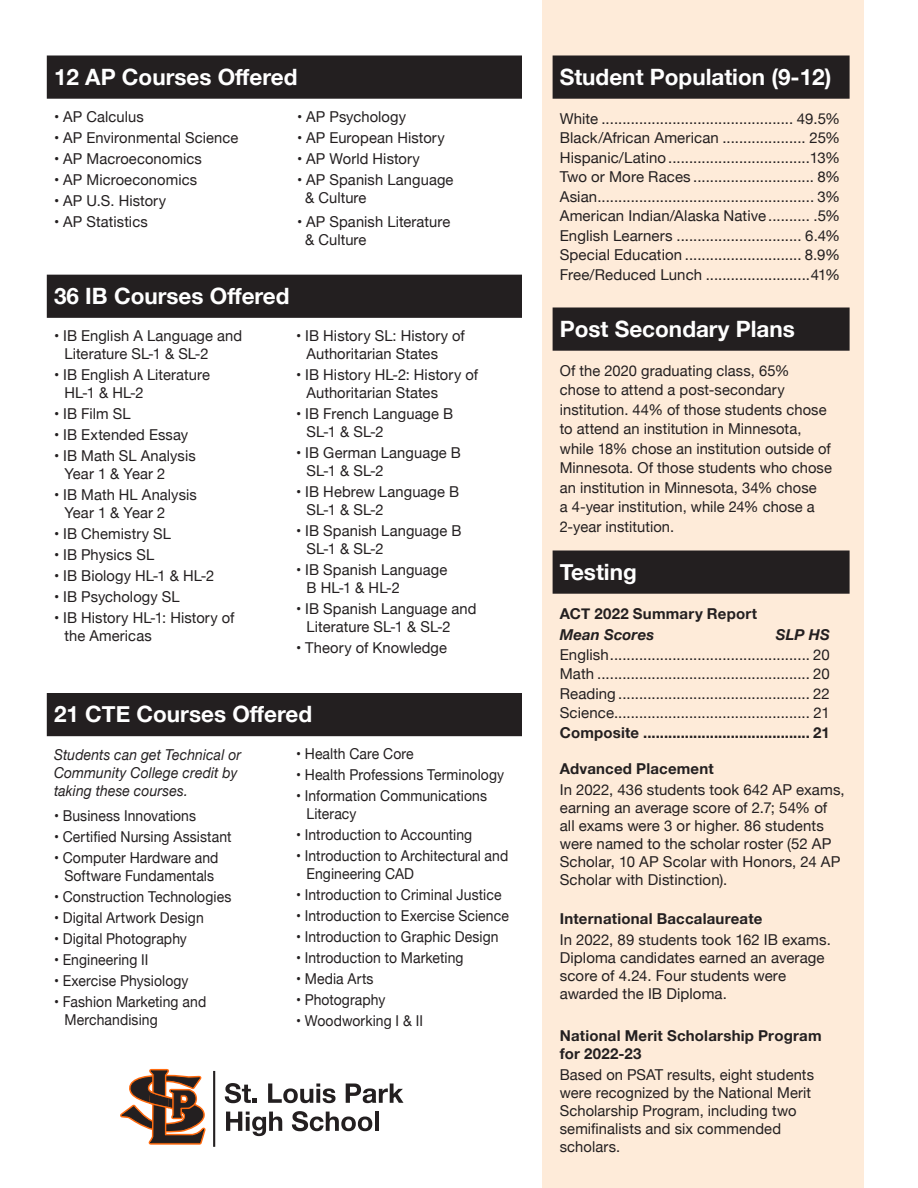
<style>
.page{position:relative;width:918px;height:1188px;background:#fff}
.page>*{position:absolute;margin:0;border:0;box-sizing:border-box;transform-origin:0 0}
.t1{font:700 22.5px "Helvetica Neue";color:#fff}
.t2{font:15px/18px "Helvetica Neue";letter-spacing:.005em;color:#231f20}
.t3{font:15px/18px "Helvetica Neue";letter-spacing:.005em;color:#231f20;scale:.93 1}
.t4{font:700 15px/18px "Helvetica Neue";letter-spacing:.015em;color:#231f20}
.t5{font:italic 15px/18px "Helvetica Neue";letter-spacing:.01em;color:#231f20;scale:.93 1}
.t6{font:italic 700 15px "Helvetica Neue";letter-spacing:.01em;color:#231f20}
</style>
<div class="page">
<div style="left:542px;top:0;width:321px;height:1188px;background:#feebd9"></div>
<div style="left:553px;top:56px;width:296px;height:42px;background:#231f20"></div>
<div style="left:553px;top:56px;width:297px;height:43px;border:2px solid #231f20"></div>
<div style="left:553px;top:308px;width:296px;height:42px;background:#231f20"></div>
<div style="left:553px;top:308px;width:297px;height:43px;border:2px solid #231f20"></div>
<div style="left:553px;top:551px;width:296px;height:42px;background:#231f20"></div>
<div style="left:553px;top:550px;width:297px;height:44px;border:2px solid #231f20"></div>
<div style="left:48px;top:56px;width:473px;height:42px;background:#231f20"></div>
<div style="left:47px;top:56px;width:475px;height:43px;border:2px solid #231f20"></div>
<div style="left:48px;top:275px;width:473px;height:42px;background:#231f20"></div>
<div style="left:47px;top:275px;width:475px;height:43px;border:2px solid #231f20"></div>
<div style="left:48px;top:694px;width:473px;height:41px;background:#231f20"></div>
<div style="left:47px;top:693px;width:475px;height:43px;border:2px solid #231f20"></div>
<svg style="left:225px;top:1083px;width:32px;height:20px"></svg>
<svg style="left:268px;top:1084px;width:68px;height:19px"></svg>
<svg style="left:346px;top:1084px;width:58px;height:19px"></svg>
<svg style="left:226px;top:1112px;width:56px;height:24px"></svg>
<svg style="left:292px;top:1111px;width:80px;height:20px"></svg>
<hr style="left:375px;top:1112px;width:4px;height:19px;background:#231f20">
<hr style="left:213px;top:1071px;width:2px;height:76px;background:#231f20">
<svg style="left:120px;top:1068px;width:86px;height:77px"></svg>
<p class="t1" style="left:54px;top:59px;width:245px">12 AP Courses Offered</p>
<p class="t2" style="left:54px;top:109px;width:91px">• AP Calculus</p>
<p class="t2" style="left:297px;top:109px;width:111px">• AP Psychology</p>
<p class="t2" style="left:54px;top:130px;width:186px">• AP Environmental Science</p>
<p class="t2" style="left:297px;top:130px;width:149px">• AP European History</p>
<p class="t2" style="left:54px;top:151px;width:149px">• AP Macroeconomics</p>
<p class="t2" style="left:297px;top:151px;width:124px">• AP World History</p>
<p class="t2" style="left:54px;top:172px;width:145px">• AP Microeconomics</p>
<p class="t2" style="left:297px;top:172px;width:158px">• AP Spanish Language</p>
<p class="t2" style="left:54px;top:193px;width:114px">• AP U.S. History</p>
<p class="t2" style="left:305px;top:190px;width:63px">&amp; Culture</p>
<p class="t2" style="left:54px;top:214px;width:95px">• AP Statistics</p>
<p class="t2" style="left:297px;top:214px;width:155px">• AP Spanish Literature</p>
<p class="t2" style="left:305px;top:232px;width:63px">&amp; Culture</p>
<p class="t1" style="left:54px;top:278px;width:237px">36 IB Courses Offered</p>
<p class="t2" style="left:64px;top:328px;width:179px;text-indent:-10px">• IB English A Language and<br>Literature SL-1 &amp; SL-2</p>
<p class="t2" style="left:64px;top:367px;width:147px;text-indent:-10px">• IB English A Literature<br>HL-1 &amp; HL-2</p>
<p class="t2" style="left:54px;top:406px;width:78px">• IB Film SL</p>
<p class="t2" style="left:54px;top:427px;width:136px">• IB Extended Essay</p>
<p class="t2" style="left:64px;top:448px;width:133px;text-indent:-10px">• IB Math SL Analysis<br>Year 1 &amp; Year 2</p>
<p class="t2" style="left:64px;top:487px;width:134px;text-indent:-10px">• IB Math HL Analysis<br>Year 1 &amp; Year 2</p>
<p class="t2" style="left:54px;top:526px;width:119px">• IB Chemistry SL</p>
<p class="t2" style="left:54px;top:547px;width:102px">• IB Physics SL</p>
<p class="t2" style="left:54px;top:568px;width:162px">• IB Biology HL-1 &amp; HL-2</p>
<p class="t2" style="left:54px;top:589px;width:127px">• IB Psychology SL</p>
<p class="t2" style="left:64px;top:610px;width:172px;text-indent:-10px">• IB History HL-1: History of the Americas</p>
<p class="t2" style="left:307px;top:328px;width:160px;text-indent:-10px">• IB History SL: History of<br>Authoritarian States</p>
<p class="t2" style="left:307px;top:367px;width:173px;text-indent:-10px">• IB History HL-2: History of<br>Authoritarian States</p>
<p class="t2" style="left:307px;top:406px;width:148px;text-indent:-10px">• IB French Language B<br>SL-1 &amp; SL-2</p>
<p class="t2" style="left:307px;top:445px;width:156px;text-indent:-10px">• IB German Language B<br>SL-1 &amp; SL-2</p>
<p class="t2" style="left:307px;top:484px;width:154px;text-indent:-10px">• IB Hebrew Language B<br>SL-1 &amp; SL-2</p>
<p class="t2" style="left:307px;top:523px;width:156px;text-indent:-10px">• IB Spanish Language B<br>SL-1 &amp; SL-2</p>
<p class="t2" style="left:307px;top:562px;width:142px;text-indent:-10px">• IB Spanish Language<br>B HL-1 &amp; HL-2</p>
<p class="t2" style="left:307px;top:601px;width:171px;text-indent:-10px">• IB Spanish Language and<br>Literature SL-1 &amp; SL-2</p>
<p class="t2" style="left:296px;top:640px;width:152px">• Theory of Knowledge</p>
<p class="t1" style="left:54px;top:696px;width:260px">21 CTE Courses Offered</p>
<p class="t5" style="left:54px;top:746px;width:203px">Students can get Technical or<br>Community College credit by taking these courses.</p>
<p class="t3" style="left:54px;top:808px;width:154px">• Business Innovations</p>
<p class="t3" style="left:54px;top:829px;width:192px">• Certified Nursing Assistant</p>
<p class="t3" style="left:54px;top:850px;width:178px;text-align:center">• Computer Hardware and<br>Software Fundamentals</p>
<p class="t3" style="left:54px;top:889px;width:192px">• Construction Technologies</p>
<p class="t3" style="left:54px;top:910px;width:163px">• Digital Artwork Design</p>
<p class="t3" style="left:54px;top:931px;width:144px">• Digital Photography</p>
<p class="t3" style="left:54px;top:952px;width:103px">• Engineering II</p>
<p class="t3" style="left:54px;top:973px;width:146px">• Exercise Physiology</p>
<p class="t3" style="left:64px;top:994px;width:154px;text-indent:-10px">• Fashion Marketing and<br>Merchandising</p>
<p class="t3" style="left:296px;top:746px;width:128px">• Health Care Core</p>
<p class="t3" style="left:296px;top:767px;width:225px">• Health Professions Terminology</p>
<p class="t3" style="left:307px;top:788px;width:195px;text-indent:-10px">• Information Communications<br>Literacy</p>
<p class="t3" style="left:296px;top:827px;width:191px">• Introduction to Accounting</p>
<p class="t3" style="left:307px;top:848px;width:219px;text-indent:-10px">• Introduction to Architectural and<br>Engineering CAD</p>
<p class="t3" style="left:296px;top:887px;width:222px">• Introduction to Criminal Justice</p>
<p class="t3" style="left:296px;top:908px;width:230px">• Introduction to Exercise Science</p>
<p class="t3" style="left:296px;top:929px;width:219px">• Introduction to Graphic Design</p>
<p class="t3" style="left:296px;top:950px;width:182px">• Introduction to Marketing</p>
<p class="t3" style="left:296px;top:971px;width:85px">• Media Arts</p>
<p class="t3" style="left:296px;top:992px;width:98px">• Photography</p>
<p class="t3" style="left:296px;top:1013px;width:138px">• Woodworking I &amp; II</p>
<p class="t1" style="left:560px;top:59px;width:273px">Student Population (9-12)</p>
<p class="t2" style="left:560px;top:110px;width:282px">White .............................................. 49.5%</p>
<p class="t2" style="left:560px;top:130px;width:282px">Black/African American .................... 25%</p>
<p class="t2" style="left:560px;top:149px;width:282px">Hispanic/Latino..................................13%</p>
<p class="t2" style="left:560px;top:169px;width:282px">Two or More Races ............................. 8%</p>
<p class="t2" style="left:560px;top:188px;width:282px">Asian.................................................... 3%</p>
<p class="t2" style="left:560px;top:208px;width:282px">American Indian/Alaska Native .......... .5%</p>
<p class="t2" style="left:560px;top:227px;width:282px">English Learners .............................. 6.4%</p>
<p class="t2" style="left:560px;top:247px;width:282px">Special Education ............................ 8.9%</p>
<p class="t2" style="left:560px;top:266px;width:282px">Free/Reduced Lunch .........................41%</p>
<p class="t1" style="left:560px;top:311px;width:237px">Post Secondary Plans</p>
<p class="t2" style="left:560px;top:362px;width:274px;line-height:19.5px">Of the 2020 graduating class, 65% chose to attend a post-secondary institution. 44% of those students chose to attend an institution in Minnesota, while 18% chose an institution outside of Minnesota. Of those students who chose an institution in Minnesota, 34% chose<br>a 4-year institution, while 24% chose a 2-year institution.</p>
<p class="t1" style="left:560px;top:554px;width:79px">Testing</p>
<p class="t4" style="left:560px;top:605px;width:199px">ACT 2022 Summary Report</p>
<p class="t6" style="left:560px;top:623px;width:96px">Mean Scores</p>
<p class="t6" style="left:776px;top:623px;width:55px">SLP HS</p>
<p class="t2" style="left:560px;top:646px;width:272px">English................................................ 20</p>
<p class="t2" style="left:560px;top:666px;width:272px">Math ................................................... 20</p>
<p class="t2" style="left:560px;top:685px;width:271px">Reading .............................................. 22</p>
<p class="t2" style="left:560px;top:705px;width:271px">Science............................................... 21</p>
<p class="t4" style="left:560px;top:724px;width:271px">Composite ........................................ 21</p>
<p class="t4" style="left:560px;top:760px;width:156px">Advanced Placement</p>
<p class="t2" style="left:560px;top:781px;width:286px">In 2022, 436 students took 642 AP exams, earning an average score of 2.7; 54% of all exams were 3 or higher. 86 students were named to the scholar roster (52 AP Scholar, 10 AP Scolar with Honors, 24 AP Scholar with Distinction).</p>
<p class="t4" style="left:560px;top:910px;width:204px">International Baccalaureate</p>
<p class="t2" style="left:560px;top:931px;width:273px">In 2022, 89 students took 162 IB exams.<br>Diploma candidates earned an average score of 4.24. Four students were awarded the IB Diploma.</p>
<p class="t4" style="left:560px;top:1027px;width:263px">National Merit Scholarship Program for 2022-23</p>
<p class="t2" style="left:560px;top:1066px;width:256px">Based on PSAT results, eight students were recognized by the National Merit<br>Scholarship Program, including two semifinalists and six commended scholars.</p>
</div>
